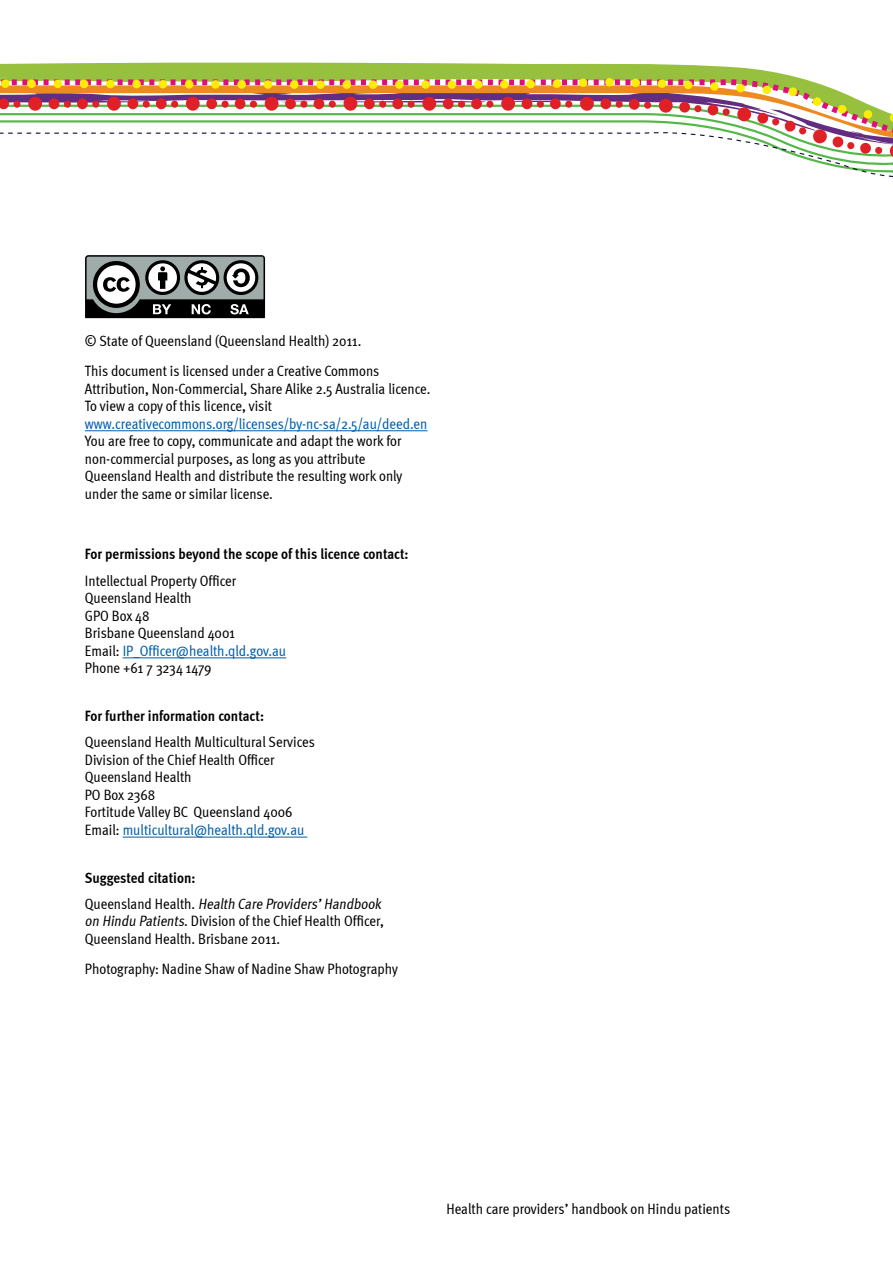
<style>
.page{position:relative;width:893px;height:1263px;background:#fff}
.page>*{position:absolute;margin:0;border:0;box-sizing:border-box;transform-origin:0 0}
.t1{font:15px/17.5px "Meta Cond";color:#000}
.t2{font:15px "Meta Cond Bold LF";color:#000}
.t3{font:15px "Meta Cond";color:#005daa}
.s1{color:#005daa}
.s2{font-style:italic}
</style>
<div class="page">
<hr style="left:85px;top:430px;width:342px;height:1px;background:#005daa">
<hr style="left:123px;top:658px;width:163px;height:1px;background:#005daa">
<hr style="left:123px;top:837px;width:184px;height:1px;background:#005daa">
<svg style="left:0;top:62px;width:893px;height:256px"></svg>
<p class="t1" style="left:85px;top:325px;width:296px;line-height:30.3px">© State of Queensland (Queensland Health) 2011.<br>This document is licensed under a Creative Commons</p>
<p class="t1" style="left:85px;top:379px;width:347px">Attribution, Non-Commercial, Share Alike 2.5 Australia licence.<br>To view a copy of this licence, visit</p>
<p class="t3" style="left:85px;top:415px;width:344px">www.creativecommons.org/licenses/by-nc-sa/2.5/au/deed.en</p>
<p class="t1" style="left:85px;top:432px;width:319px">You are free to copy, communicate and adapt the work for non-commercial purposes, as long as you attribute Queensland Health and distribute the resulting work only under the same or similar license.</p>
<p class="t2" style="left:85px;top:545px;width:325px">For permissions beyond the scope of this licence contact:</p>
<p class="t1" style="left:85px;top:571px;width:203px">Intellectual Property Officer<br>Queensland Health<br>GPO Box 48<br>Brisbane Queensland 4001<br>Email: <span class="s1">IP_Officer@health.qld.gov.au<br></span>Phone +61 7 3234 1479</p>
<p class="t2" style="left:85px;top:707px;width:181px">For further information contact:</p>
<p class="t1" style="left:85px;top:733px;width:231px">Queensland Health Multicultural Services<br>Division of the Chief Health Officer<br>Queensland Health<br>PO Box 2368<br>Fortitude Valley BC Queensland 4006<br>Email: <span class="s1">multicultural@health.qld.gov.au</span></p>
<p class="t2" style="left:85px;top:869px;width:112px">Suggested citation:</p>
<p class="t1" style="left:85px;top:895px;width:300px;text-align:justify">Qu e e n s l a n d H e a lt h . <span class="s2">Health Care Providers’Handbook on Hindu Patients</span>. Division of the Chief Health Officer, Queensland Health. Brisbane 2011.</p>
<p class="t1" style="left:85px;top:960px;width:314px">Photography: Nadine Shaw of Nadine Shaw Photography</p>
<p class="t1" style="left:446px;top:1200px;width:285px">Health care providers’ handbook on Hindu patients</p>
</div>
